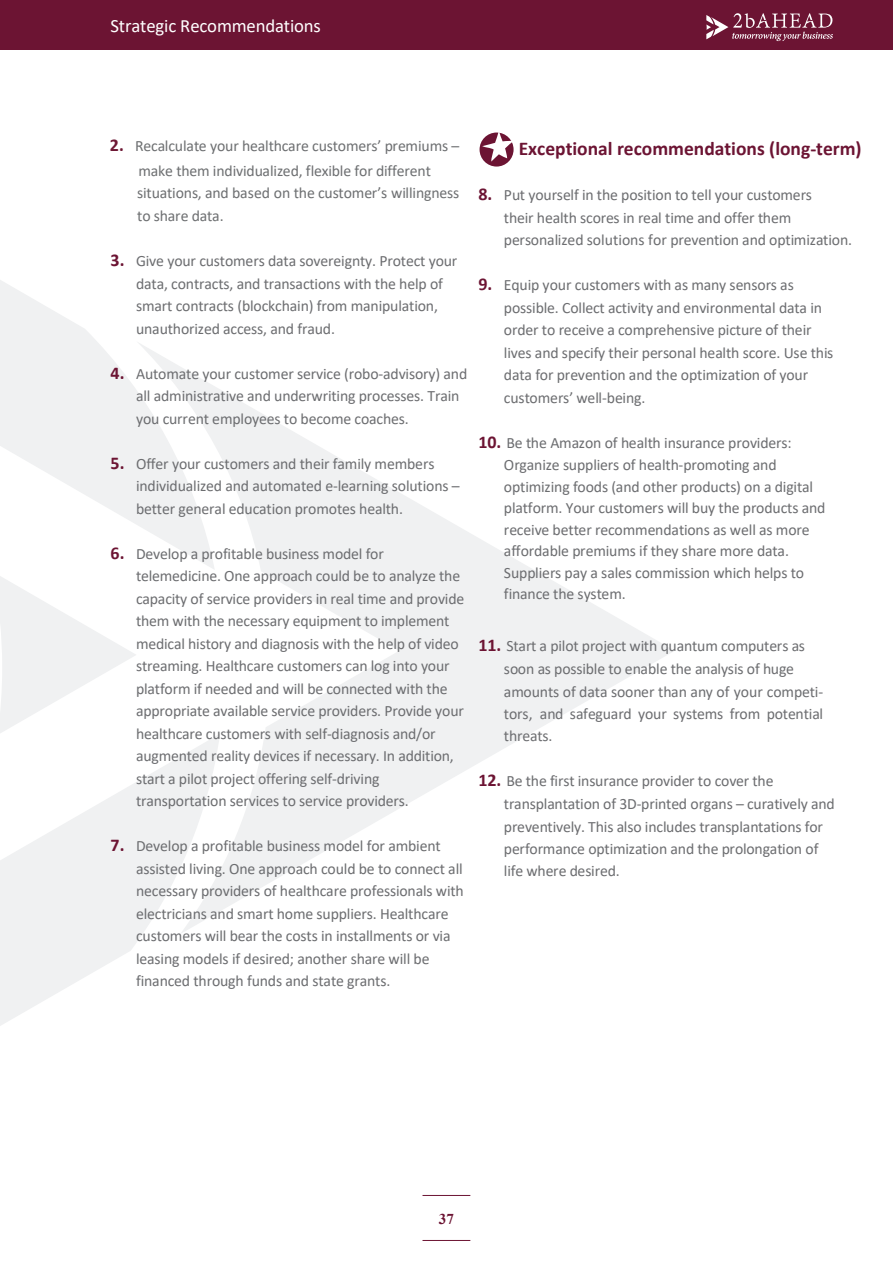
<style>
.page{position:relative;width:893px;height:1263px;background:#fff}
.page>*{position:absolute;margin:0;border:0;box-sizing:border-box;transform-origin:0 0}
.t1{font:700 19.5px "Calibri";color:#6c1433}
.t2{font:18.75px "Calibri";letter-spacing:-.01em;color:#fff}
.t3{font:15.75px/22.5px "Calibri";letter-spacing:-.01em;color:#6c6d70}
.t4{font:15.75px/24.2px "Calibri";color:#6d6f71;text-align:center}
.t5{font:700 15px "Times New Roman";color:#6c1433}
.s1{font-weight:700;font-size:18px;color:#6d1734}
.s2{font-weight:700;font-size:18px;color:#6c1433}
</style>
<div class="page">
<svg style="left:0;top:576px;width:136px;height:157px"></svg>
<svg style="left:215px;top:387px;width:459px;height:524px"></svg>
<svg style="left:0;top:733px;width:220px;height:293px;fill:#f6f7f7"></svg>
<svg style="left:0;top:280px;width:215px;height:289px"></svg>
<div style="left:0;top:0;width:893px;height:50px;background:#6c1433"></div>
<svg style="left:706px;top:13px;width:127px;height:28px"></svg>
<svg style="left:480px;top:133px;width:34px;height:34px"></svg>
<svg style="left:482px;top:132px;width:32px;height:30px"></svg>
<hr style="left:422px;top:1240px;width:48px;height:1px;background:#6c1433">
<hr style="left:422px;top:1195px;width:48px;height:1px;background:#6c1433">
<p class="t2" style="left:111px;top:13px;width:212px">Strategic Recommendations</p>
<p class="t4" style="left:110px;top:134px;width:351px"><span class="s1">2.</span> Recalculate your healthcare customers’ premiums – make them individualized, flexible for different</p>
<p class="t4" style="left:137px;top:181px;width:324px;line-height:22.5px;text-align:left">situations, and based on the customer’s willingness to share data.</p>
<p class="t3" style="left:136px;top:249px;width:323px;text-indent:-26px"><span class="s2">3.</span> Give your customers data sovereignty. Protect your data, contracts, and transactions with the help of smart contracts (blockchain) from manipulation, unauthorized access, and fraud.</p>
<p class="t3" style="left:136px;top:362px;width:333px;text-indent:-26px"><span class="s2">4.</span> Automate your customer service (robo-advisory) and all administrative and underwriting processes. Train you current employees to become coaches.</p>
<p class="t3" style="left:136px;top:452px;width:325px;text-indent:-26px"><span class="s2">5.</span> Offer your customers and their family members individualized and automated e-learning solutions – better general education promotes health.</p>
<p class="t3" style="left:136px;top:542px;width:330px;text-indent:-26px"><span class="s2">6.</span> Develop a profitable business model for telemedicine. One approach could be to analyze the capacity of service providers in real time and provide them with the necessary equipment to implement medical history and diagnosis with the help of video streaming. Healthcare customers can log into your platform if needed and will be connected with the appropriate available service providers. Provide your healthcare customers with self-diagnosis and/or augmented reality devices if necessary. In addition, start a pilot project offering self-driving transportation services to service providers.</p>
<p class="t3" style="left:136px;top:834px;width:329px;text-indent:-26px"><span class="s2">7.</span> Develop a profitable business model for ambient assisted living. One approach could be to connect all necessary providers of healthcare professionals with electricians and smart home suppliers. Healthcare customers will bear the costs in installments or via leasing models if desired; another share will be financed through funds and state grants.</p>
<p class="t1" style="left:519px;top:135px;width:344px">Exceptional recommendations (long-term)</p>
<p class="t3" style="left:504px;top:183px;width:350px;text-indent:-26px"><span class="s2">8.</span> Put yourself in the position to tell your customers<br>their health scores in real time and offer them personalized solutions for prevention and optimization.</p>
<p class="t3" style="left:504px;top:273px;width:331px;text-indent:-26px"><span class="s2">9.</span> Equip your customers with as many sensors as possible. Collect activity and environmental data in order to receive a comprehensive picture of their lives and specify their personal health score. Use this data for prevention and the optimization of your customers’ well-being.</p>
<p class="t3" style="left:504px;top:431px;width:323px;line-height:21.6px;text-indent:-26px"><span class="s2">10.</span> Be the Amazon of health insurance providers:<br>Organize suppliers of health-promoting and optimizing foods (and other products) on a digital platform. Your customers will buy the products and receive better recommendations as well as more affordable premiums if they share more data.<br>Suppliers pay a sales commission which helps to finance the system.</p>
<p class="t3" style="left:504px;top:634px;width:321px;text-indent:-26px"><span class="s2">11.</span> Start a pilot project with quantum computers as soon as possible to enable the analysis of huge amounts of data sooner than any of your competi&shy;tors, and safeguard your systems from potential threats.</p>
<p class="t3" style="left:504px;top:769px;width:332px;text-indent:-26px"><span class="s2">12.</span> Be the first insurance provider to cover the transplantation of 3D-printed organs – curatively and preventively. This also includes transplantations for performance optimization and the prolongation of life where desired.</p>
<p class="t5" style="left:439px;top:1208px;width:17px">37</p>
</div>
